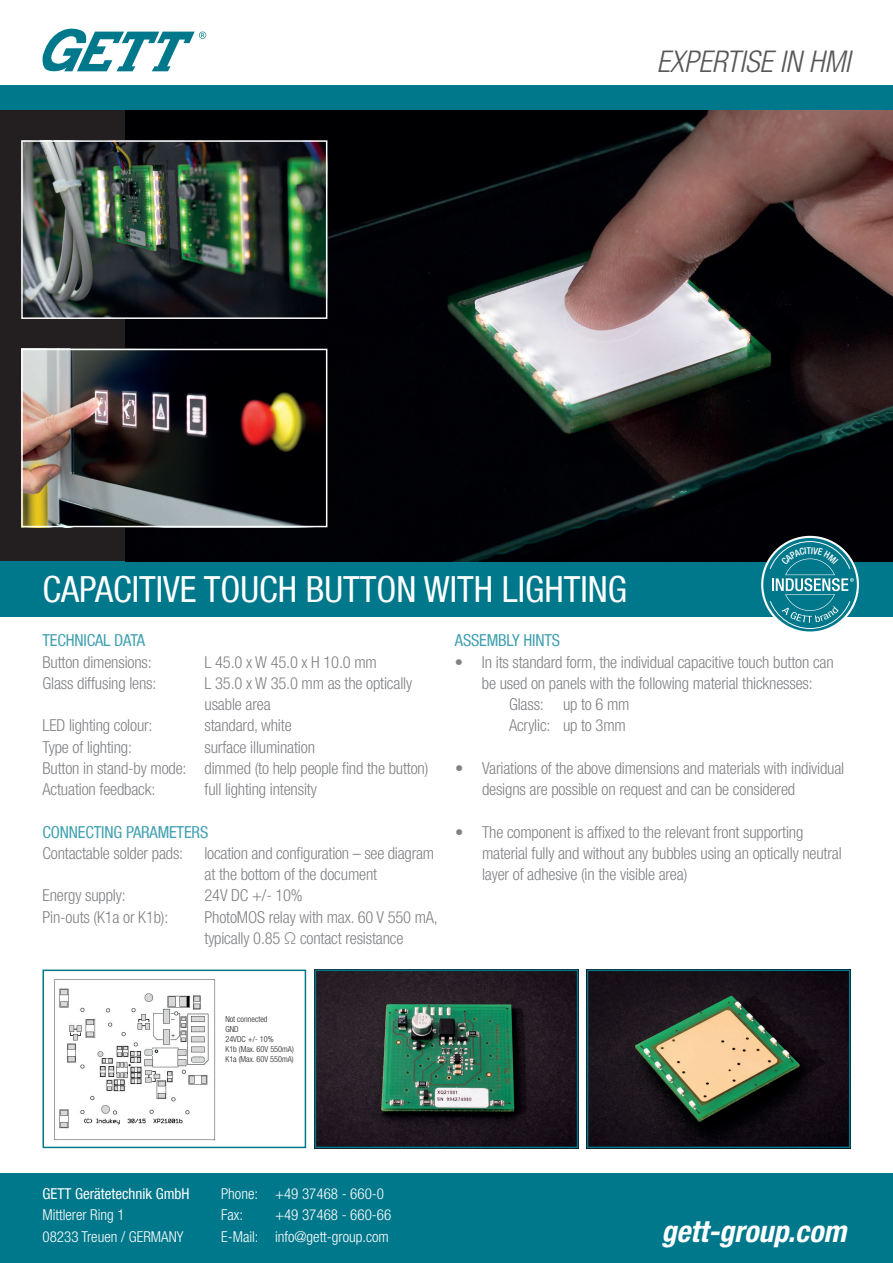
<style>
.page{position:relative;width:893px;height:1263px;background:#fff}
.page>*{position:absolute;margin:0;border:0;box-sizing:border-box;transform-origin:0 0}
.t1{font:condensed 36px "Helvetica Neue LT Com";color:#fff}
.t2{font:italic 300 condensed 30px "Helvetica Neue LT Com";color:#57585a}
.t3{font:italic 700 condensed 30px "Helvetica Neue LT Pro";color:#fff}
.t4{font:300 condensed 16.5px/21.3px "Helvetica Neue LT Com";letter-spacing:-.01em;color:#808285}
.t5{font:condensed 16.5px "Helvetica Neue LT Com";letter-spacing:-.01em;color:#41a1b1}
.t6{font:300 condensed 15px/21.3px "Helvetica Neue LT Com";color:#fff}
.t7{font:condensed 15px "Helvetica Neue LT Com";color:#fff}
.t8{font:300 condensed 8.25px/9.9px "Helvetica Neue LT Com";color:#231f20}
</style>
<div class="page">
<div style="left:0;top:85px;width:893px;height:30px;background:#00788b"></div>
<div style="left:0;top:1174px;width:893px;height:89px;background:#00788b"></div>
<div style="left:0;top:557px;width:893px;height:60px;background:#00788b"></div>
<svg style="left:43px;top:29px;width:163px;height:43px"></svg>
<div style="left:0;top:111px;width:893px;height:450px;background:#231f20"></div>
<img style="left:125px;top:111px;width:768px;height:450px">
<img style="left:54px;top:979px;width:162px;height:162px">
<div style="left:43px;top:969px;width:263px;height:179px;border:2px solid #00788b"></div>
<img style="left:318px;top:972px;width:257px;height:173px">
<div style="left:315px;top:969px;width:263px;height:179px;border:2px solid #00788b"></div>
<img style="left:590px;top:972px;width:257px;height:173px">
<div style="left:587px;top:969px;width:263px;height:179px;border:2px solid #00788b"></div>
<svg style="left:761px;top:536px;width:98px;height:98px"></svg>
<div style="left:763px;top:538px;width:94px;height:93px;background:#00788b;border-radius:50%"></div>
<img style="left:24px;top:143px;width:300px;height:173px">
<div style="left:21px;top:140px;width:306px;height:179px;border:2px solid #fff"></div>
<img style="left:24px;top:352px;width:300px;height:172px">
<div style="left:21px;top:349px;width:306px;height:178px;border:2px solid #fff"></div>
<svg style="left:770px;top:541px;width:84px;height:88px"></svg>
<h2 class="t2" style="left:657px;top:45px;width:195px">EXPERTISE IN HMI</h2>
<h1 class="t1" style="left:43px;top:568px;width:586px">CAPACITIVE TOUCH BUTTON WITH LIGHTING</h1>
<p class="t5" style="left:43px;top:631px;width:104px">TECHNICAL DATA</p>
<p class="t4" style="left:43px;top:651px;width:111px">Button dimensions:</p>
<p class="t4" style="left:205px;top:651px;width:174px">L 45.0 x W 45.0 x H 10.0 mm</p>
<p class="t4" style="left:43px;top:672px;width:115px">Glass diffusing lens:</p>
<p class="t4" style="left:205px;top:672px;width:209px">L 35.0 x W 35.0 mm as the optically usable area</p>
<p class="t4" style="left:43px;top:715px;width:112px">LED lighting colour:</p>
<p class="t4" style="left:205px;top:715px;width:89px">standard, white</p>
<p class="t4" style="left:43px;top:736px;width:91px">Type of lighting:</p>
<p class="t4" style="left:43px;top:736px;width:387px;text-indent:162px">surface illumination<br>Button in stand-by mode: dimmed (to help people find the button)<br>Actuation feedback:</p>
<p class="t4" style="left:205px;top:779px;width:114px">full lighting intensity</p>
<p class="t5" style="left:43px;top:822px;width:167px">CONNECTING PARAMETERS</p>
<p class="t4" style="left:43px;top:842px;width:142px">Contactable solder pads:</p>
<p class="t4" style="left:205px;top:842px;width:231px">location and configuration – see diagram at the bottom of the document</p>
<p class="t4" style="left:43px;top:885px;width:85px">Energy supply:</p>
<p class="t4" style="left:205px;top:885px;width:100px">24V DC +/- 10%</p>
<p class="t4" style="left:43px;top:906px;width:127px">Pin-outs (K1a or K1b):</p>
<p class="t4" style="left:205px;top:906px;width:235px">PhotoMOS relay with max. 60 V 550 mA, typically 0.85 Ω contact resistance</p>
<p class="t5" style="left:455px;top:631px;width:107px">ASSEMBLY HINTS</p>
<p class="t4" style="left:455px;top:651px;width:380px">• In its standard form, the individual capacitive touch button can</p>
<p class="t4" style="left:482px;top:672px;width:332px">be used on panels with the following material thicknesses:</p>
<p class="t4" style="left:509px;top:693px;width:122px">Glass: up to 6 mm</p>
<p class="t4" style="left:509px;top:715px;width:118px">Acrylic: up to 3mm</p>
<p class="t4" style="left:482px;top:757px;width:364px;text-indent:-27px">• Variations of the above dimensions and materials with individual designs are possible on request and can be considered</p>
<p class="t4" style="left:482px;top:821px;width:361px;text-indent:-27px">• The component is affixed to the relevant front supporting material fully and without any bubbles using an optically neutral layer of adhesive (in the visible area)</p>
<p class="t8" style="left:225px;top:1014px;width:70px">Not connected<br>GND<br>24VDC +/- 10%<br>K1b (Max. 60V 550mA)<br>K1a (Max. 60V 550mA)</p>
<p class="t7" style="left:43px;top:1185px;width:149px">GETT Gerätetechnik GmbH</p>
<p class="t6" style="left:43px;top:1204px;width:142px">Mittlerer Ring 1<br>08233 Treuen / GERMANY</p>
<p class="t6" style="left:221px;top:1183px;width:164px">Phone: +49 37468 - 660-0<br>Fax:</p>
<p class="t6" style="left:221px;top:1204px;width:172px;text-align:right">+49 37468 - 660-66<br>E-Mail: info@gett-group.com</p>
<h2 class="t3" style="left:661px;top:1214px;width:186px">gett-group.com</h2>
</div>
